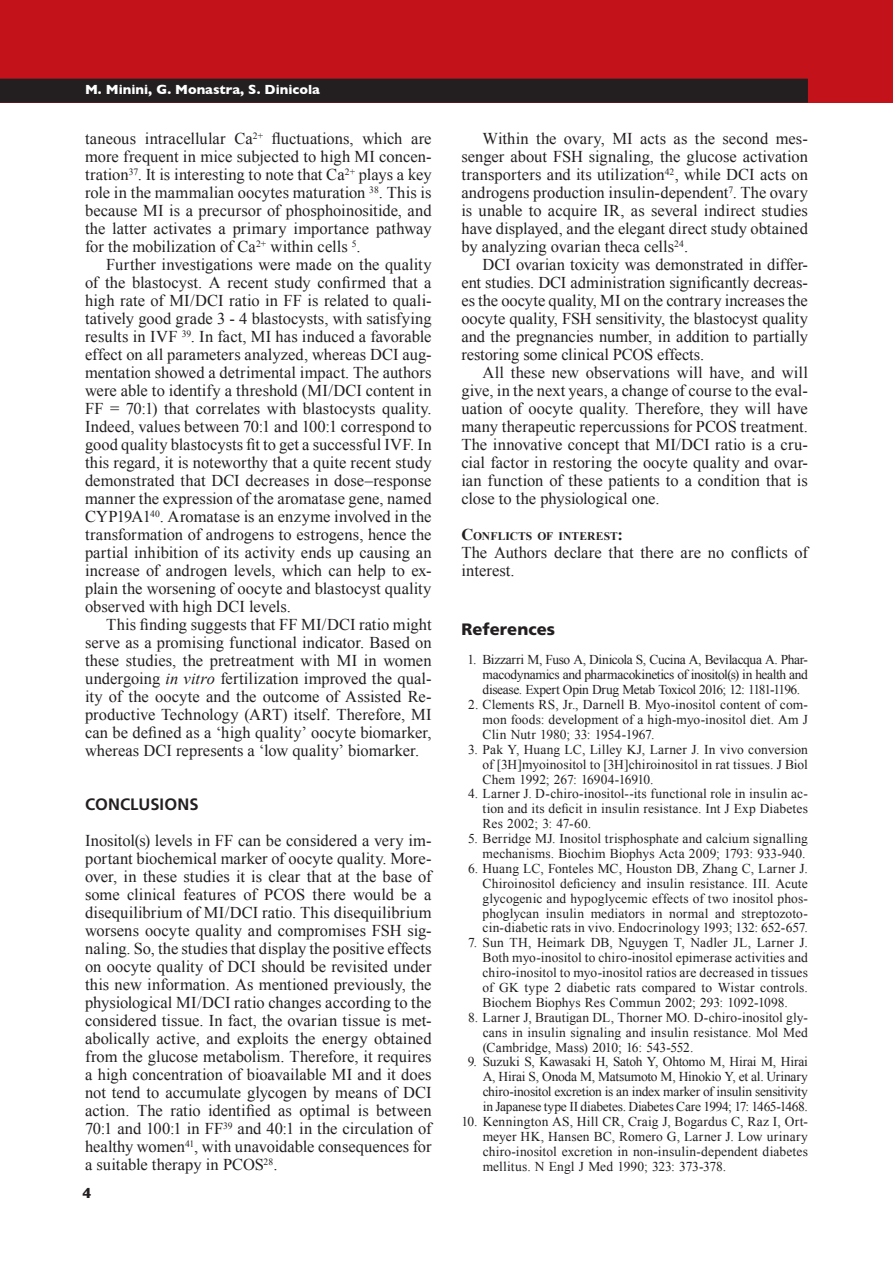
<style>
.page{position:relative;width:893px;height:1263px;background:#fff}
.page>*{position:absolute;margin:0;border:0;box-sizing:border-box;transform-origin:0 0}
.t1{font:16.5px/18px "Times New Roman";color:#231f20;text-align:justify}
.t2{font:700 16.5px "Frutiger";letter-spacing:.005em;color:#231f20}
.t3{font:900 16.5px "Frutiger";letter-spacing:.005em;color:#231f20}
.t4{font:700 15px "Gill Sans";color:#231f20}
.t5{font:13.5px/14.9px "Times New Roman";letter-spacing:.005em;color:#231f20;text-align:justify}
.t6{font:700 13.5px "Gill Sans";color:#fff}
.t7{font:700 11.55px "Times New Roman";letter-spacing:.005em;color:#231f20}
.s1{font-style:italic}
.s2{font-size:16.5px}
</style>
<div class="page">
<div style="left:0;top:0;width:893px;height:103px;background:#c4121a"></div>
<div style="left:0;top:79px;width:808px;height:24px;background:#231f20"></div>
<p class="t6" style="left:85px;top:79px;width:236px">M. Minini, G. Monastra, S. Dinicola</p>
<p class="t1" style="left:85px;top:129px;width:348px">taneous intracellular Ca<sup>2+</sup> fluctuations, which are more frequent in mice subjected to high MI concen&shy;tration<sup>37</sup>. It is interesting to note that Ca<sup>2+</sup> plays a key role in the mammalian oocytes maturation <sup>38</sup>. This is because MI is a precursor of phosphoinositide, and the latter activates a primary importance pathway for the mobilization of Ca<sup>2+</sup> within cells <sup>5</sup>.</p>
<p class="t1" style="left:85px;top:255px;width:348px;text-indent:21px">Further investigations were made on the quality of the blastocyst. A recent study confirmed that a high rate of MI/DCI ratio in FF is related to quali&shy;tatively good grade 3 - 4 blastocysts, with satisfying results in IVF <sup>39</sup>. In fact, MI has induced a favorable effect on all parameters analyzed, whereas DCI aug&shy;mentation showed a detrimental impact. The authors were able to identify a threshold (MI/DCI content in FF = 70:1) that correlates with blastocysts quality.<br>Indeed, values between 70:1 and 100:1 correspond to good quality blastocysts fit to get a successful IVF. In this regard, it is noteworthy that a quite recent study demonstrated that DCI decreases in dose–response manner the expression of the aromatase gene, named CYP19A1<sup>40</sup>. Aromatase is an enzyme involved in the transformation of androgens to estrogens, hence the partial inhibition of its activity ends up causing an increase of androgen levels, which can help to ex&shy;plain the worsening of oocyte and blastocyst quality observed with high DCI levels.</p>
<p class="t1" style="left:85px;top:615px;width:348px;text-indent:21px">This finding suggests that FF MI/DCI ratio might serve as a promising functional indicator. Based on these studies, the pretreatment with MI in women undergoing <span class="s1">in vitro</span> fertilization improved the qual&shy;ity of the oocyte and the outcome of Assisted Re&shy;productive Technology (ART) itself. Therefore, MI can be defined as a ‘high quality’ oocyte biomarker, whereas DCI represents a ‘low quality’ biomarker.</p>
<p class="t2" style="left:85px;top:795px;width:115px">CONCLUSIONS</p>
<p class="t1" style="left:85px;top:831px;width:348px">Inositol(s) levels in FF can be considered a very im&shy;portant biochemical marker of oocyte quality. More&shy;over, in these studies it is clear that at the base of some clinical features of PCOS there would be a disequilibrium of MI/DCI ratio. This disequilibrium worsens oocyte quality and compromises FSH sig&shy;naling. So, the studies that display the positive effects on oocyte quality of DCI should be revisited under this new information. As mentioned previously, the physiological MI/DCI ratio changes according to the considered tissue. In fact, the ovarian tissue is met&shy;abolically active, and exploits the energy obtained from the glucose metabolism. Therefore, it requires a high concentration of bioavailable MI and it does not tend to accumulate glycogen by means of DCI action. The ratio identified as optimal is between 70:1 and 100:1 in FF<sup>39</sup> and 40:1 in the circulation of healthy women<sup>41</sup>, with unavoidable consequences for a suitable therapy in PCOS<sup>28</sup>.</p>
<p class="t4" style="left:82px;top:1181px;width:10px">4</p>
<p class="t1" style="left:461px;top:129px;width:348px;text-indent:21px">Within the ovary, MI acts as the second mes&shy;senger about FSH signaling, the glucose activation transporters and its utilization<sup>42</sup>, while DCI acts on androgens production insulin-dependent<sup>7</sup>. The ovary is unable to acquire IR, as several indirect studies have displayed, and the elegant direct study obtained by analyzing ovarian theca cells<sup>24</sup>.</p>
<p class="t1" style="left:461px;top:255px;width:348px;text-indent:21px">DCI ovarian toxicity was demonstrated in differ&shy;ent studies. DCI administration significantly decreas&shy;es the oocyte quality, MI on the contrary increases the oocyte quality, FSH sensitivity, the blastocyst quality and the pregnancies number, in addition to partially restoring some clinical PCOS effects.</p>
<p class="t1" style="left:461px;top:363px;width:348px;text-indent:21px">All these new observations will have, and will give, in the next years, a change of course to the eval&shy;uation of oocyte quality. Therefore, they will have many therapeutic repercussions for PCOS treatment.<br>The innovative concept that MI/DCI ratio is a cru&shy;cial factor in restoring the oocyte quality and ovar&shy;ian function of these patients to a condition that is close to the physiological one.</p>
<p class="t7" style="left:461px;top:528px;width:163px"><span class="s2">C</span>ONFLICTS OF INTEREST<span class="s2">:</span></p>
<p class="t1" style="left:461px;top:543px;width:348px">The Authors declare that there are no conflicts of interest.</p>
<p class="t3" style="left:461px;top:619px;width:95px">References</p>
<p class="t5" style="left:483px;top:652px;width:327px;text-indent:-15px">1. Bizzarri M, Fuso A, Dinicola S, Cucina A, Bevilacqua A. Phar&shy;macodynamics and pharmacokinetics of inositol(s) in health and disease. Expert Opin Drug Metab Toxicol 2016; 12: 1181-1196.</p>
<p class="t5" style="left:483px;top:697px;width:327px;text-indent:-15px">2. Clements RS, Jr., Darnell B. Myo-inositol content of com&shy;mon foods: development of a high-myo-inositol diet. Am J Clin Nutr 1980; 33: 1954-1967.</p>
<p class="t5" style="left:483px;top:741px;width:327px;text-indent:-14px">3. Pak Y, Huang LC, Lilley KJ, Larner J. In vivo conversion of [3H]myoinositol to [3H]chiroinositol in rat tissues. J Biol Chem 1992; 267: 16904-16910.</p>
<p class="t5" style="left:483px;top:786px;width:327px;text-indent:-15px">4. Larner J. D-chiro-inositol--its functional role in insulin ac&shy;tion and its deficit in insulin resistance. Int J Exp Diabetes Res 2002; 3: 47-60.</p>
<p class="t5" style="left:468px;top:831px;width:341px;text-align:right">5. Berridge MJ. Inositol trisphosphate and calcium signalling mechanisms. Biochim Biophys Acta 2009; 1793: 933-940.</p>
<p class="t5" style="left:483px;top:861px;width:327px;text-indent:-15px">6. Huang LC, Fonteles MC, Houston DB, Zhang C, Larner J.<br>Chiroinositol deficiency and insulin resistance. III. Acute glycogenic and hypoglycemic effects of two inositol phos&shy;phoglycan insulin mediators in normal and streptozoto&shy;cin-diabetic rats in vivo. Endocrinology 1993; 132: 652-657.</p>
<p class="t5" style="left:483px;top:935px;width:327px;text-indent:-15px">7. Sun TH, Heimark DB, Nguygen T, Nadler JL, Larner J.<br>Both myo-inositol to chiro-inositol epimerase activities and chiro-inositol to myo-inositol ratios are decreased in tissues of GK type 2 diabetic rats compared to Wistar controls.<br>Biochem Biophys Res Commun 2002; 293: 1092-1098.</p>
<p class="t5" style="left:483px;top:1010px;width:327px;text-indent:-15px">8. Larner J, Brautigan DL, Thorner MO. D-chiro-inositol gly&shy;cans in insulin signaling and insulin resistance. Mol Med (Cambridge, Mass) 2010; 16: 543-552.</p>
<p class="t5" style="left:483px;top:1054px;width:327px;text-indent:-15px">9. Suzuki S, Kawasaki H, Satoh Y, Ohtomo M, Hirai M, Hirai A, Hirai S, Onoda M, Matsumoto M, Hinokio Y, et al. Urinary chiro-inositol excretion is an index marker of insulin sensitivity in Japanese type II diabetes. Diabetes Care 1994; 17: 1465-1468.</p>
<p class="t5" style="left:483px;top:1114px;width:327px;text-indent:-21px">10. Kennington AS, Hill CR, Craig J, Bogardus C, Raz I, Ort&shy;meyer HK, Hansen BC, Romero G, Larner J. Low urinary chiro-inositol excretion in non-insulin-dependent diabetes mellitus. N Engl J Med 1990; 323: 373-378.</p>
</div>
